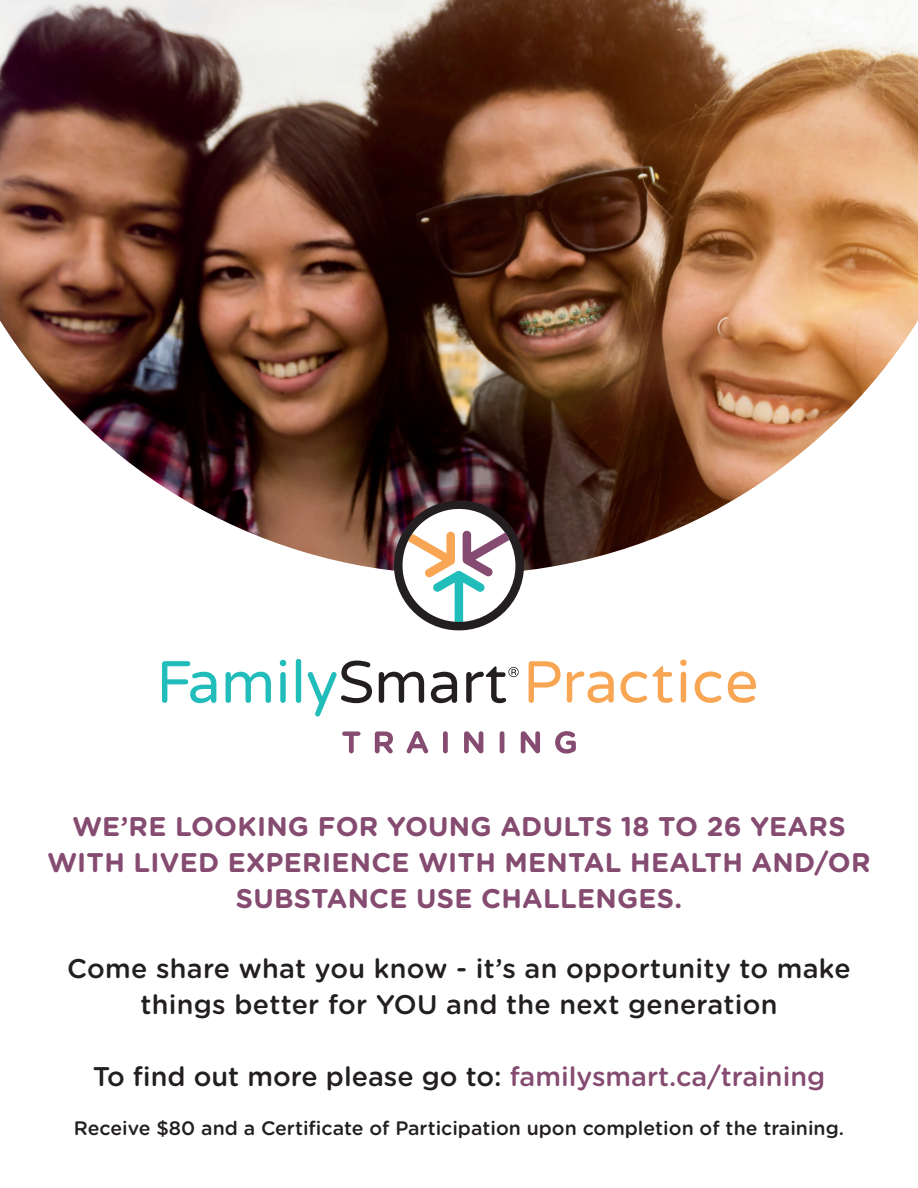
<style>
.page{position:relative;width:918px;height:1188px;background:#fff}
.page>*{position:absolute;margin:0;border:0;box-sizing:border-box;transform-origin:0 0}
.t1{font:500 27px/36px "Gotham Rounded";letter-spacing:.01em;color:#231f20;text-align:center}
.t2{font:700 27px/36px "Gotham Rounded";letter-spacing:.01em;color:#854b70;text-align:center}
.t3{font:500 19.5px "Gotham Rounded";color:#231f20}
.s1{color:#854b70}
</style>
<div class="page">
<img style="left:0;top:0;width:918px;height:570px">
<svg style="left:385px;top:491px;width:148px;height:140px"></svg>
<svg style="left:342px;top:731px;width:18px;height:22px"></svg>
<svg style="left:375px;top:731px;width:18px;height:22px"></svg>
<svg style="left:407px;top:731px;width:21px;height:22px"></svg>
<div style="left:443px;top:731px;width:5px;height:22px;background:#854b70;border-radius:2px"></div>
<svg style="left:464px;top:731px;width:19px;height:22px"></svg>
<hr style="left:500px;top:731px;width:4px;height:22px;background:#854b70;border-radius:2px">
<svg style="left:521px;top:731px;width:19px;height:22px"></svg>
<svg style="left:555px;top:731px;width:21px;height:23px"></svg>
<svg style="left:529px;top:661px;width:32px;height:42px"></svg>
<svg style="left:567px;top:671px;width:47px;height:32px"></svg>
<svg style="left:620px;top:666px;width:53px;height:37px"></svg>
<svg style="left:680px;top:660px;width:7px;height:43px"></svg>
<svg style="left:695px;top:672px;width:26px;height:31px"></svg>
<svg style="left:728px;top:672px;width:28px;height:31px"></svg>
<svg style="left:162px;top:661px;width:54px;height:42px"></svg>
<svg style="left:226px;top:672px;width:45px;height:31px"></svg>
<svg style="left:280px;top:660px;width:6px;height:43px"></svg>
<svg style="left:296px;top:659px;width:5px;height:44px"></svg>
<svg style="left:308px;top:661px;width:64px;height:56px"></svg>
<svg style="left:379px;top:672px;width:45px;height:31px"></svg>
<svg style="left:431px;top:672px;width:26px;height:31px"></svg>
<svg style="left:466px;top:666px;width:53px;height:37px"></svg>
<p class="t2" style="left:47px;top:808px;width:825px">WE’RE LOOKING FOR YOUNG ADULTS 18 TO 26 YEARS<br>WITH LIVED EXPERIENCE WITH MENTAL HEALTH AND/OR<br>SUBSTANCE USE CHALLENGES.</p>
<p class="t1" style="left:67px;top:950px;width:785px">Come share what you know - it’s an opportunity to make things better for YOU and the next generation</p>
<p class="t1" style="left:93px;top:1057px;width:734px">To find out more please go to: <span class="s1">familysmart.ca/training</span></p>
<p class="t3" style="left:74px;top:1114px;width:772px">Receive $80 and a Certificate of Participation upon completion of the training.</p>
</div>
